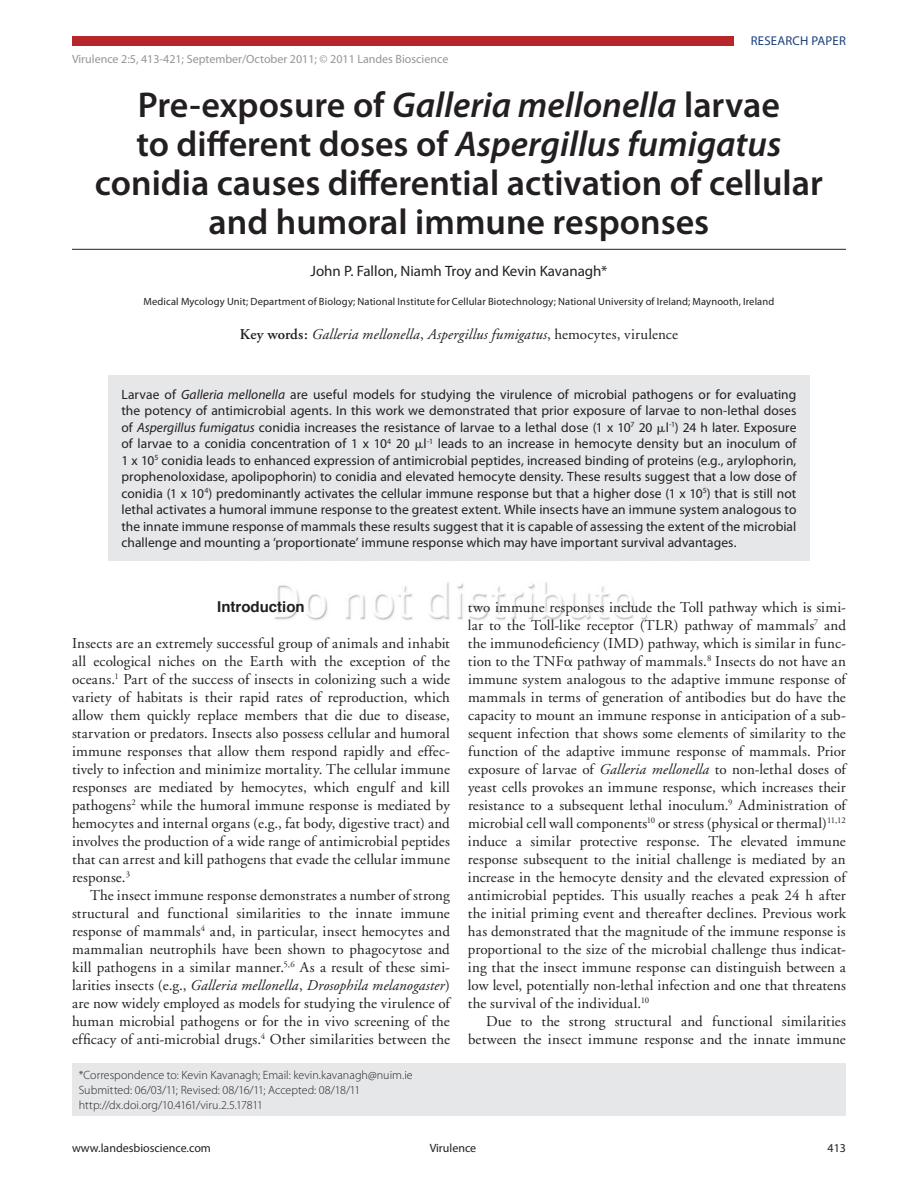
<style>
.page{position:relative;width:918px;height:1188px;background:#fff}
.page>*{position:absolute;margin:0;border:0;box-sizing:border-box;transform-origin:0 0}
.t1{font:600 36px/39px "Myriad Pro";color:#231f20;text-align:center}
.t2{font:15px/18px "Adobe Garamond";letter-spacing:.01em;color:#231f20;text-align:justify}
.t3{font:italic 15px "Adobe Garamond";letter-spacing:.01em;color:#231f20}
.t4{font:15px "Myriad Pro";color:#231f20}
.t5{font:700 15px "Helvetica";color:#231f20}
.t6{font:13.5px/16.5px "Myriad Pro";letter-spacing:.005em;color:#231f20;text-align:justify}
.t7{font:12.75px "Myriad Pro";letter-spacing:.02em;color:#193f7c}
.t8{font:300 12px/15px "Myriad Pro";color:#231f20}
.t9{font:12px "Myriad Pro";color:#939598}
.t10{font:12px "Myriad Pro";color:#231f20}
.t11{font:10.5px "Myriad Pro";letter-spacing:.015em;color:#231f20}
.s1{font-style:italic}
.s2{font-weight:600;font-style:normal}
.s3{font-style:normal}
.s4{font-family:"Universal Std Greekw Math Pi"}
</style>
<div class="page">
<img style="left:92px;top:248px;width:734px;height:373px">
<div style="left:72px;top:36px;width:662px;height:10px;background:#b7262b"></div>
<div style="left:72px;top:1063px;width:774px;height:53px;background:#e6e7e9"></div>
<div style="left:108px;top:375px;width:702px;height:186px;background:#e6e7e9"></div>
<hr style="left:72px;top:249px;width:774px;height:1px;background:#231f20">
<p class="t9" style="left:72px;top:52px;width:378px">Virulence 2:5, 413-421; September/October 2011; © 2011 Landes Bioscience</p>
<p class="t7" style="left:751px;top:33px;width:94px">research paper</p>
<h1 class="t1" style="left:95px;top:85px;width:729px">Pre-exposure of <span class="s1">Galleria mellonella</span> larvae<br>to different doses of <span class="s1">Aspergillus fumigatus </span>conidia causes differential activation of cellular and humoral immune responses</h1>
<p class="t4" style="left:310px;top:262px;width:299px">John P. Fallon, Niamh Troy and Kevin Kavanagh*</p>
<p class="t11" style="left:144px;top:295px;width:632px">Medical Mycology Unit; Department of Biology; National Institute for Cellular Biotechnology; National University of Ireland; Maynooth, Ireland</p>
<p class="t3" style="left:240px;top:326px;width:440px"><span class="s2">Key words:</span> Galleria mellonella<span class="s3">,</span> Aspergillus fumigatus<span class="s3">, hemocytes, virulence</span></p>
<p class="t6" style="left:121px;top:386px;width:677px">Larvae of <span class="s1">Galleria mellonella</span> are useful models for studying the virulence of microbial pathogens or for evaluating the potency of antimicrobial agents. In this work we demonstrated that prior exposure of larvae to non-lethal doses of <span class="s1">Aspergillus fumigatus</span> conidia increases the resistance of larvae to a lethal dose (1 x 10<sup>7</sup> 20 <span class="s4">μ</span>l<sup>-1</sup>) 24 h later. Exposure of larvae to a conidia concentration of 1 x 10<sup>4</sup> 20 <span class="s4">μ</span>l<sup>-1</sup> leads to an increase in hemocyte density but an inoculum of 1 x 10<sup>5</sup> conidia leads to enhanced expression of antimicrobial peptides, increased binding of proteins (e.g., arylophorin, prophenoloxidase, apolipophorin) to conidia and elevated hemocyte density. These results suggest that a low dose of conidia (1 x 10<sup>4</sup>) predominantly activates the cellular immune response but that a higher dose (1 x 10<sup>5</sup>) that is still not lethal activates a humoral immune response to the greatest extent. While insects have an immune system analogous to the innate immune response of mammals these results suggest that it is capable of assessing the extent of the microbial challenge and mounting a ‘proportionate’ immune response which may have important survival advantages.</p>
<p class="t5" style="left:217px;top:595px;width:89px">Introduction</p>
<p class="t2" style="left:72px;top:635px;width:380px">Insects are an extremely successful group of animals and inhabit all ecological niches on the Earth with the exception of the oceans.<sup>1</sup> Part of the success of insects in colonizing such a wide variety of habitats is their rapid rates of reproduction, which allow them quickly replace members that die due to disease, starvation or predators. Insects also possess cellular and humoral immune responses that allow them respond rapidly and effec&shy;tively to infection and minimize mortality. The cellular immune responses are mediated by hemocytes, which engulf and kill pathogens<sup>2</sup> while the humoral immune response is mediated by hemocytes and internal organs (e.g., fat body, digestive tract) and involves the production of a wide range of antimicrobial peptides that can arrest and kill pathogens that evade the cellular immune response.<sup>3</sup></p>
<p class="t2" style="left:72px;top:887px;width:379px;text-indent:18px">The insect immune response demonstrates a number of strong structural and functional similarities to the innate immune response of mammals<sup>4</sup> and, in particular, insect hemocytes and mammalian neutrophils have been shown to phagocytose and kill pathogens in a similar manner.<sup>5,6</sup> As a result of these simi&shy;larities insects (e.g., <span class="s1">Galleria mellonella</span>, <span class="s1">Drosophila melanogaster</span>) are now widely employed as models for studying the virulence of human microbial pathogens or for the in vivo screening of the efficacy of anti-microbial drugs.<sup>4</sup> Other similarities between the</p>
<p class="t8" style="left:79px;top:1068px;width:336px">*Correspondence to: Kevin Kavanagh; Email: kevin.kavanagh@nuim.ie<br>Submitted: 06/03/11; Revised: 08/16/11; Accepted: 08/18/11 http://dx.doi.org/10.4161/viru.2.5.17811</p>
<p class="t2" style="left:468px;top:599px;width:379px">two immune responses include the Toll pathway which is simi&shy;lar to the Toll-like receptor (TLR) pathway of mammals<sup>7</sup> and the immunodeficiency (IMD) pathway, which is similar in func&shy;tion to the TNF<span class="s4">α</span> pathway of mammals.<sup>8</sup> Insects do not have an immune system analogous to the adaptive immune response of mammals in terms of generation of antibodies but do have the capacity to mount an immune response in anticipation of a sub&shy;sequent infection that shows some elements of similarity to the function of the adaptive immune response of mammals. Prior exposure of larvae of <span class="s1">Galleria mellonella</span> to non-lethal doses of yeast cells provokes an immune response, which increases their resistance to a subsequent lethal inoculum.<sup>9</sup> Administration of microbial cell wall components<sup>10</sup> or stress (physical or thermal)<sup>11,12 </sup>induce a similar protective response. The elevated immune response subsequent to the initial challenge is mediated by an increase in the hemocyte density and the elevated expression of antimicrobial peptides. This usually reaches a peak 24 h after the initial priming event and thereafter declines. Previous work has demonstrated that the magnitude of the immune response is proportional to the size of the microbial challenge thus indicat&shy;ing that the insect immune response can distinguish between a low level, potentially non-lethal infection and one that threatens the survival of the individual.<sup>10</sup></p>
<p class="t2" style="left:468px;top:1013px;width:379px;text-align:right">Due to the strong structural and functional similarities between the insect immune response and the innate immune</p>
<p class="t10" style="left:72px;top:1141px;width:140px">www.landesbioscience.com</p>
<p class="t10" style="left:430px;top:1141px;width:48px">Virulence</p>
<p class="t10" style="left:828px;top:1141px;width:20px">413</p>
</div>
